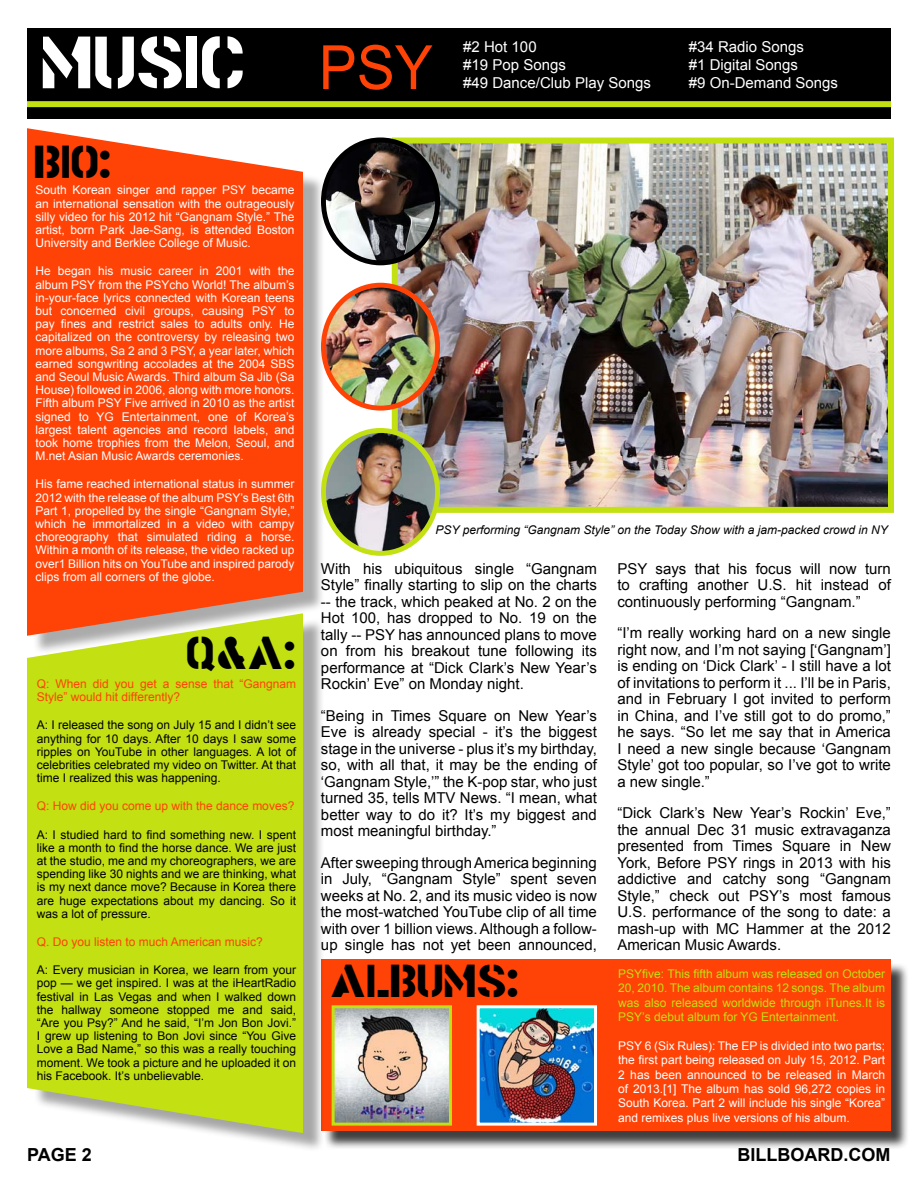
<style>
.page{position:relative;width:918px;height:1188px;background:#fff}
.page>*{position:absolute;margin:0;border:0;box-sizing:border-box;transform-origin:0 0}
.t1{font:72px "Stencil Gothic";color:#fff}
.t2{font:61.05px "Arial";color:#ff4206;scale:.93 1}
.t3{font:45px "Stencil Gothic";color:#000}
.t4{font:700 18px "Arial";color:#000}
.t5{font:15px/16.5px "Arial";color:#000;text-align:justify}
.t6{font:15px/18px "Arial";color:#fff}
.t7{font:12px/13.2px "Arial";color:#fff;text-align:justify}
.t8{font:12px/13.2px "Arial";color:#000;text-align:justify}
.t9{font:12px/14.4px "Arial";color:#c3e012;text-align:justify}
.t10{font:12px/13.2px "Arial";color:#ff4206}
.t11{font:italic 12px "Arial";color:#000}
</style>
<div class="page">
<div style="left:323px;top:962px;width:587px;height:188px;background:#000;opacity:.75"></div>
<div style="left:321px;top:960px;width:570px;height:171px;background:#ff4206"></div>
<div style="left:27px;top:28px;width:864px;height:91px;background:#000"></div>
<div style="left:33px;top:132px;width:292px;height:523px;background:#000;opacity:.33"></div>
<div style="left:27px;top:128px;width:276px;height:485px;background:#ff4206"></div>
<div style="left:33px;top:618px;width:292px;height:535px;background:#000;opacity:.35"></div>
<svg style="left:27px;top:613px;width:276px;height:520px;background:#c5dd20"></svg>
<div style="left:27px;top:101px;width:864px;height:6px;background:#c3e012"></div>
<img style="left:399px;top:145px;width:488px;height:361px">
<div style="left:392px;top:138px;width:502px;height:375px;border:6px solid #c3e012"></div>
<img style="left:323px;top:430px;width:115px;height:123px">
<div style="left:321px;top:428px;width:119px;height:128px;border:5px solid #c3e012;border-radius:50%"></div>
<img style="left:323px;top:285px;width:115px;height:123px">
<div style="left:321px;top:283px;width:119px;height:128px;border:5px solid #ff4206;border-radius:50%"></div>
<img style="left:323px;top:140px;width:115px;height:123px">
<div style="left:321px;top:137px;width:119px;height:128px;border:5px solid #000;border-radius:50%"></div>
<img style="left:336px;top:1009px;width:112px;height:113px">
<div style="left:332px;top:1005px;width:120px;height:121px;border:3px solid #c3e012"></div>
<img style="left:481px;top:1009px;width:112px;height:113px">
<div style="left:477px;top:1005px;width:120px;height:121px;border:3px solid #fff"></div>
<h1 class="t1" style="left:40px;top:34px;width:206px">MUSIC</h1>
<h2 class="t2" style="left:319px;top:28px;width:124px">PSY</h2>
<p class="t6" style="left:463px;top:38px;width:189px">#2 Hot 100<br>#19 Pop Songs<br>#49 Dance/Club Play Songs</p>
<p class="t6" style="left:689px;top:38px;width:151px">#34 Radio Songs<br>#1 Digital Songs<br>#9 On-Demand Songs</p>
<h3 class="t3" style="left:34px;top:144px;width:78px">BIO:</h3>
<p class="t7" style="left:35px;top:184px;width:261px">South Korean singer and rapper PSY became an international sensation with the outrageously silly video for his 2012 hit “Gangnam Style.” The artist, born Park Jae-Sang, is attended Boston University and Berklee College of Music.</p>
<p class="t7" style="left:35px;top:265px;width:261px">He began his music career in 2001 with the album PSY from the PSYcho World! The album’s in-your-face lyrics connected with Korean teens but concerned civil groups, causing PSY to pay fines and restrict sales to adults only. He capitalized on the controversy by releasing two more albums, Sa 2 and 3 PSY, a year later, which earned songwriting accolades at the 2004 SBS and Seoul Music Awards. Third album Sa Jib (Sa House) followed in 2006, along with more honors.<br>Fifth album PSY Five arrived in 2010 as the artist signed to YG Entertainment, one of Korea’s largest talent agencies and record labels, and took home trophies from the Melon, Seoul, and M.net Asian Music Awards ceremonies.</p>
<p class="t7" style="left:35px;top:478px;width:261px">His fame reached international status in summer 2012 with the release of the album PSY’s Best 6th Part 1, propelled by the single “Gangnam Style,” which he immortalized in a video with campy choreography that simulated riding a horse.<br>Within a month of its release, the video racked up over1 Billion hits on YouTube and inspired parody clips from all corners of the globe.</p>
<p class="t11" style="left:436px;top:522px;width:454px">PSY performing “Gangnam Style” on the Today Show with a jam-packed crowd in NY</p>
<p class="t5" style="left:617px;top:560px;width:275px">PSY says that his focus will now turn to crafting another U.S. hit instead of continuously performing “Gangnam.”</p>
<p class="t5" style="left:617px;top:625px;width:275px">“I’m really working hard on a new single right now, and I’m not saying [‘Gangnam’] is ending on ‘Dick Clark’ - I still have a lot of invitations to perform it ... I’ll be in Paris, and in February I got invited to perform in China, and I’ve still got to do promo,” he says. “So let me say that in America I need a new single because ‘Gangnam Style’ got too popular, so I’ve got to write a new single.”</p>
<p class="t5" style="left:617px;top:805px;width:275px">“Dick Clark’s New Year’s Rockin’ Eve,” the annual Dec 31 music extravaganza presented from Times Square in New York, Before PSY rings in 2013 with his addictive and catchy song “Gangnam Style,” check out PSY’s most famous U.S. performance of the song to date: a mash-up with MC Hammer at the 2012<br>American Music Awards.</p>
<p class="t5" style="left:321px;top:560px;width:277px">With his ubiquitous single “Gangnam Style” finally starting to slip on the charts -- the track, which peaked at No. 2 on the Hot 100, has dropped to No. 19 on the tally -- PSY has announced plans to move on from his breakout tune following its performance at “Dick Clark’s New Year’s Rockin’ Eve” on Monday night.</p>
<p class="t5" style="left:321px;top:707px;width:277px">“Being in Times Square on New Year’s Eve is already special - it’s the biggest stage in the universe - plus it’s my birthday, so, with all that, it may be the ending of ‘Gangnam Style,’” the K-pop star, who just turned 35, tells MTV News. “I mean, what better way to do it? It’s my biggest and most meaningful birthday.”</p>
<p class="t5" style="left:321px;top:854px;width:277px">After sweeping through America beginning in July, “Gangnam Style” spent seven weeks at No. 2, and its music video is now the most-watched YouTube clip of all time with over 1 billion views. Although a follow&shy;up single has not yet been announced,</p>
<h3 class="t3" style="left:186px;top:636px;width:110px">Q&amp;A:</h3>
<p class="t10" style="left:37px;top:677px;width:261px">Q: When did you get a sense that “Gangnam<br>Style” would hit differently?</p>
<p class="t8" style="left:37px;top:719px;width:261px">A: I released the song on July 15 and I didn’t see anything for 10 days. After 10 days I saw some ripples on YouTube in other languages. A lot of celebrities celebrated my video on Twitter. At that time I realized this was happening.</p>
<p class="t10" style="left:37px;top:800px;width:259px">Q: How did you come up with the dance moves?</p>
<p class="t8" style="left:37px;top:828px;width:261px">A: I studied hard to find something new. I spent like a month to find the horse dance. We are just at the studio, me and my choreographers, we are spending like 30 nights and we are thinking, what is my next dance move? Because in Korea there are huge expectations about my dancing. So it was a lot of pressure.</p>
<p class="t10" style="left:37px;top:935px;width:228px">Q. Do you listen to much American music?</p>
<p class="t8" style="left:37px;top:963px;width:261px">A: Every musician in Korea, we learn from your pop — we get inspired. I was at the iHeartRadio festival in Las Vegas and when I walked down the hallway someone stopped me and said, “Are you Psy?” And he said, “I’m Jon Bon Jovi.” I grew up listening to Bon Jovi since “You Give Love a Bad Name,” so this was a really touching moment. We took a picture and he uploaded it on his Facebook. It’s unbelievable.</p>
<h3 class="t3" style="left:330px;top:964px;width:189px">ALBUMS:</h3>
<p class="t9" style="left:618px;top:967px;width:268px">PSYfive: This fifth album was released on October 20, 2010. The album contains 12 songs. The album was also released worldwide through iTunes.It is PSY’s debut album for YG Entertainment.</p>
<p class="t7" style="left:618px;top:1039px;width:269px;line-height:14.4px">PSY 6 (Six Rules): The EP is divided into two parts; the first part being released on July 15, 2012. Part 2 has been announced to be released in March of 2013.[1] The album has sold 96,272 copies in South Korea. Part 2 will include his single “Korea” and remixes plus live versions of his album.</p>
<p class="t4" style="left:27px;top:1143px;width:66px">PAGE 2</p>
<p class="t4" style="left:737px;top:1143px;width:154px">BILLBOARD.COM</p>
</div>
